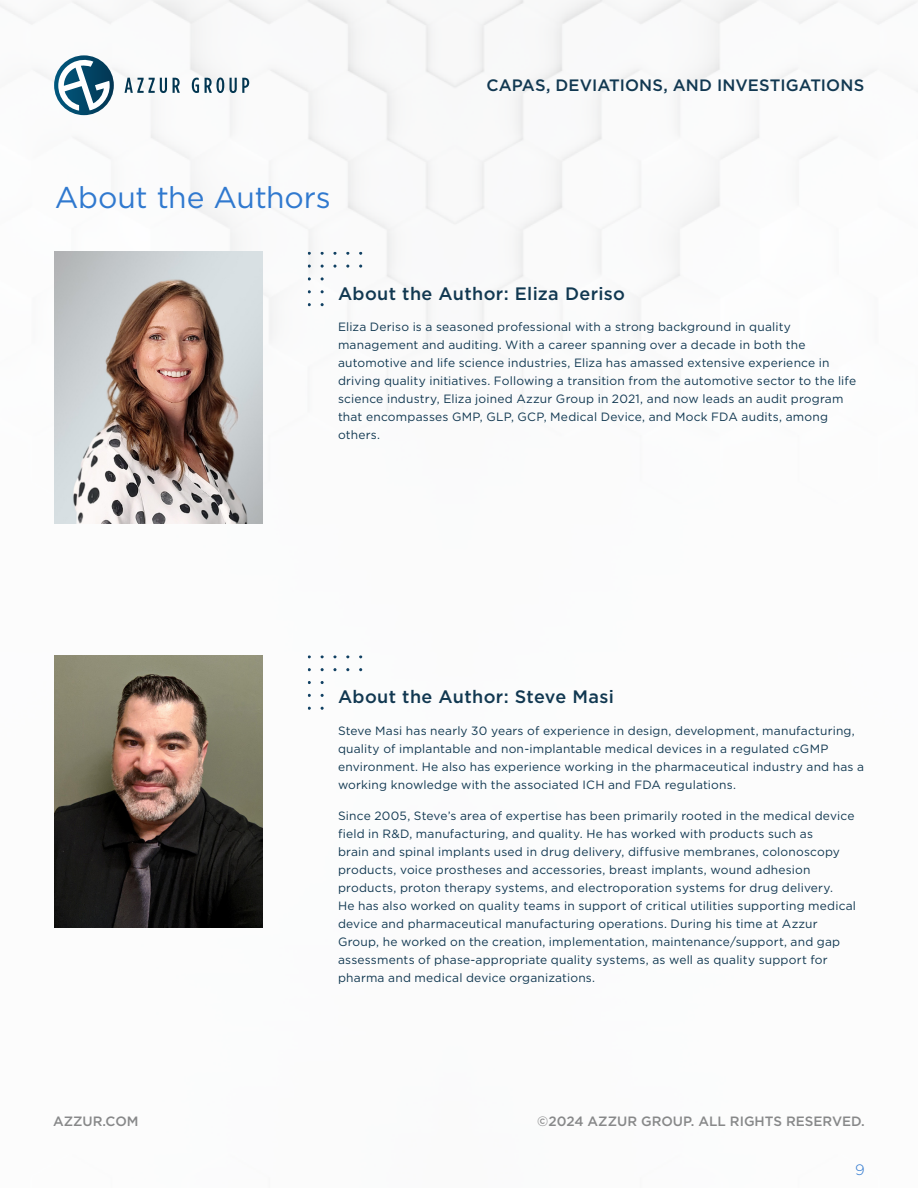
<style>
.page{position:relative;width:918px;height:1188px;background:#fff}
.page>*{position:absolute;margin:0;border:0;box-sizing:border-box;transform-origin:0 0}
.Paragraph_Style_2{font:30px "Gotham";letter-spacing:-.005em;color:#3079cf}
.Paragraph_Style_2-2{font:500 18px "Gotham";letter-spacing:.02em;color:#113851}
.t1{font:500 16.5px "Gotham";letter-spacing:.005em;color:#113851}
.Paragraph{font:300 15px "Gotham";color:#3079cf}
.t2{font:500 13.5px "Gotham";color:#878889}
.Paragraph_Style_2-3{font:12px/18px "Gotham";letter-spacing:.015em;color:#113851}
</style>
<div class="page">
<img style="left:0;top:0;width:918px;height:928px">
<svg style="left:54px;top:55px;width:60px;height:60px"></svg>
<svg style="left:58px;top:59px;width:52px;height:52px"></svg>
<svg style="left:125px;top:78px;width:42px;height:15px"></svg>
<svg style="left:173px;top:78px;width:7px;height:15px"></svg>
<svg style="left:192px;top:78px;width:7px;height:15px"></svg>
<svg style="left:205px;top:78px;width:19px;height:15px"></svg>
<svg style="left:230px;top:78px;width:19px;height:15px"></svg>
<img style="left:55px;top:252px;width:208px;height:272px">
<svg style="left:333px;top:252px;width:4px;height:3px"></svg>
<svg style="left:333px;top:265px;width:4px;height:3px"></svg>
<svg style="left:333px;top:277px;width:4px;height:3px"></svg>
<svg style="left:333px;top:290px;width:4px;height:3px"></svg>
<svg style="left:333px;top:303px;width:4px;height:3px"></svg>
<img style="left:55px;top:655px;width:208px;height:272px">
<svg style="left:333px;top:655px;width:4px;height:3px"></svg>
<svg style="left:333px;top:668px;width:4px;height:3px"></svg>
<svg style="left:333px;top:681px;width:4px;height:3px"></svg>
<svg style="left:333px;top:694px;width:4px;height:3px"></svg>
<svg style="left:333px;top:707px;width:4px;height:3px"></svg>
<h3 class="t1" style="left:486px;top:76px;width:379px">CAPAS, DEVIATIONS, AND INVESTIGATIONS</h3>
<p class="Paragraph_Style_2" style="left:55px;top:181px;width:278px">About the Authors</p>
<p class="Paragraph_Style_2-2" style="left:338px;top:283px;width:288px">About the Author: Eliza Deriso</p>
<p class="Paragraph_Style_2-3" style="left:338px;top:318px;width:520px">Eliza Deriso is a seasoned professional with a strong background in quality management and auditing. With a career spanning over a decade in both the automotive and life science industries, Eliza has amassed extensive experience in driving quality initiatives. Following a transition from the automotive sector to the life science industry, Eliza joined Azzur Group in 2021, and now leads an audit program that encompasses GMP, GLP, GCP, Medical Device, and Mock FDA audits, among others.</p>
<p class="Paragraph_Style_2-2" style="left:338px;top:687px;width:277px">About the Author: Steve Masi</p>
<p class="Paragraph_Style_2-3" style="left:338px;top:721px;width:528px">Steve Masi has nearly 30 years of experience in design, development, manufacturing, quality of implantable and non-implantable medical devices in a regulated cGMP environment. He also has experience working in the pharmaceutical industry and has a working knowledge with the associated ICH and FDA regulations.</p>
<p class="Paragraph_Style_2-3" style="left:338px;top:807px;width:520px">Since 2005, Steve’s area of expertise has been primarily rooted in the medical device field in R&amp;D, manufacturing, and quality. He has worked with products such as<br>brain and spinal implants used in drug delivery, diffusive membranes, colonoscopy products, voice prostheses and accessories, breast implants, wound adhesion products, proton therapy systems, and electroporation systems for drug delivery.<br>He has also worked on quality teams in support of critical utilities supporting medical device and pharmaceutical manufacturing operations. During his time at Azzur Group, he worked on the creation, implementation, maintenance/support, and gap assessments of phase-appropriate quality systems, as well as quality support for pharma and medical device organizations.</p>
<p class="t2" style="left:53px;top:1114px;width:87px">AZZUR.COM</p>
<p class="t2" style="left:537px;top:1114px;width:329px">©2024 AZZUR GROUP. ALL RIGHTS RESERVED.</p>
<p class="Paragraph" style="left:855px;top:1162px;width:11px">9</p>
</div>
